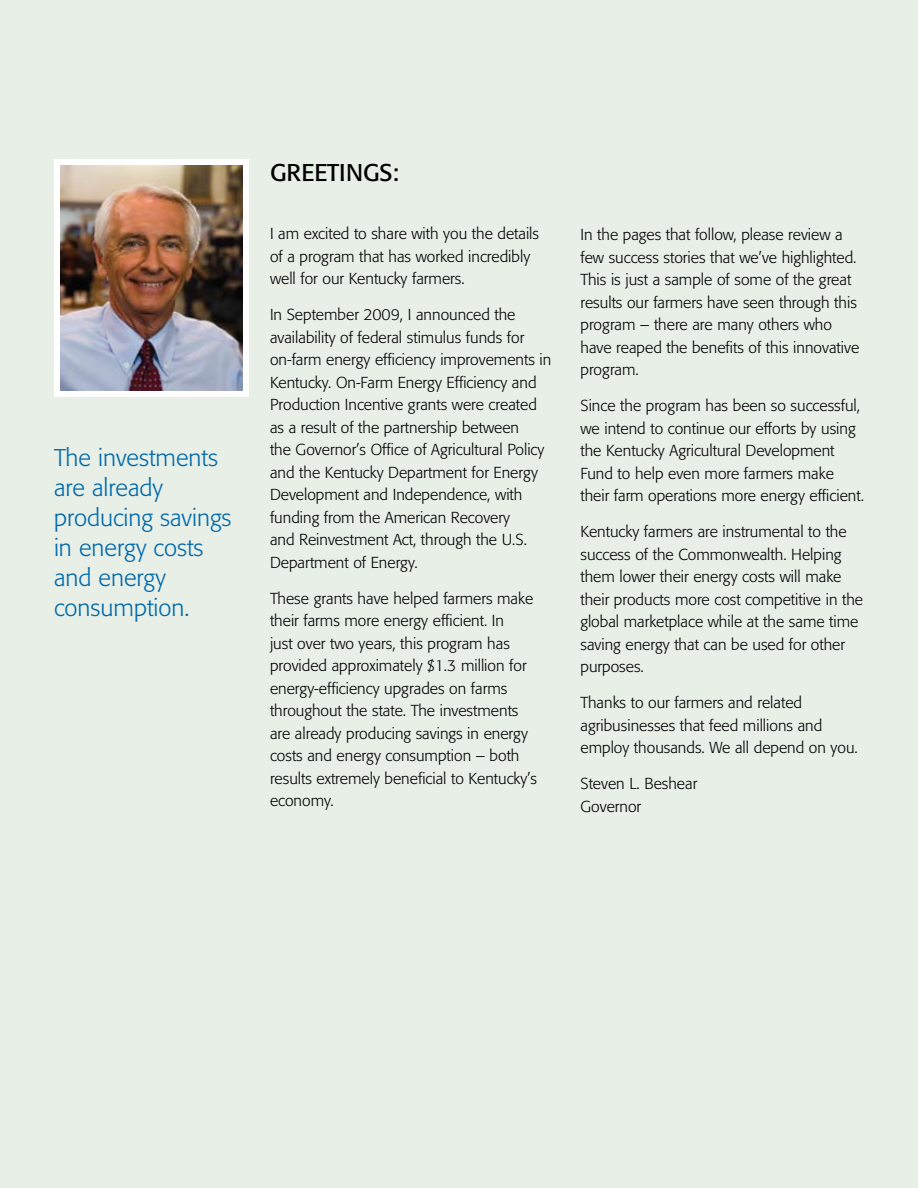
<style>
.page{position:relative;width:918px;height:1188px;background:#e7efe7}
.page>*{position:absolute;margin:0;border:0;box-sizing:border-box;transform-origin:0 0}
.t1{font:300 24px/30px "Formata";color:#0069aa}
.t2{font:24px "Formata";color:#000}
.t3{font:300 15.75px/22.5px "Formata";color:#000}
</style>
<div class="page">
<img style="left:61px;top:166px;width:181px;height:224px">
<div style="left:54px;top:159px;width:195px;height:238px;border:6px solid #fff"></div>
<h1 class="t1" style="left:54px;top:443px;width:179px">The investments are already producing savings in energy costs and energy consumption.</h1>
<h1 class="t2" style="left:270px;top:158px;width:131px">GREETINGS:</h1>
<p class="t3" style="left:270px;top:223px;width:271px">I am excited to share with you the details of a program that has worked incredibly well for our Kentucky farmers.</p>
<p class="t3" style="left:270px;top:304px;width:283px">In September 2009, I announced the availability of federal stimulus funds for on-farm energy efficiency improvements in Kentucky. On-Farm Energy Efficiency and Production Incentive grants were created as a result of the partnership between<br>the Governor’s Office of Agricultural Policy and the Kentucky Department for Energy Development and Independence, with funding from the American Recovery<br>and Reinvestment Act, through the U .S.<br>Department of Energy.</p>
<p class="t3" style="left:270px;top:587px;width:269px">These grants have helped farmers make their farms more energy efficient. In<br>just over two years, this program has provided approximately $1.3 million for energy-efficiency upgrades on farms throughout the state. The investments are already producing savings in energy costs and energy consumption – both results extremely beneficial to Kentucky’s economy.</p>
<p class="t3" style="left:580px;top:224px;width:280px">In the pages that follow, please review a few success stories that we’ve highlighted.<br>This is just a sample of some of the great results our farmers have seen through this program – there are many others who have reaped the benefits of this innovative program.</p>
<p class="t3" style="left:580px;top:395px;width:285px">Since the program has been so successful, we intend to continue our efforts by using the Kentucky Agricultural Development Fund to help even more farmers make their farm operations more energy efficient.</p>
<p class="t3" style="left:580px;top:521px;width:284px">Kentucky farmers are instrumental to the success of the Commonwealth. Helping them lower their energy costs will make their products more cost competitive in the global marketplace while at the same time saving energy that can be used for other purposes.</p>
<p class="t3" style="left:580px;top:692px;width:279px">Thanks to our farmers and related agribusinesses that feed millions and employ thousands. We all depend on you.</p>
<p class="t3" style="left:580px;top:773px;width:118px">Steven L. Beshear<br>Governor</p>
</div>
